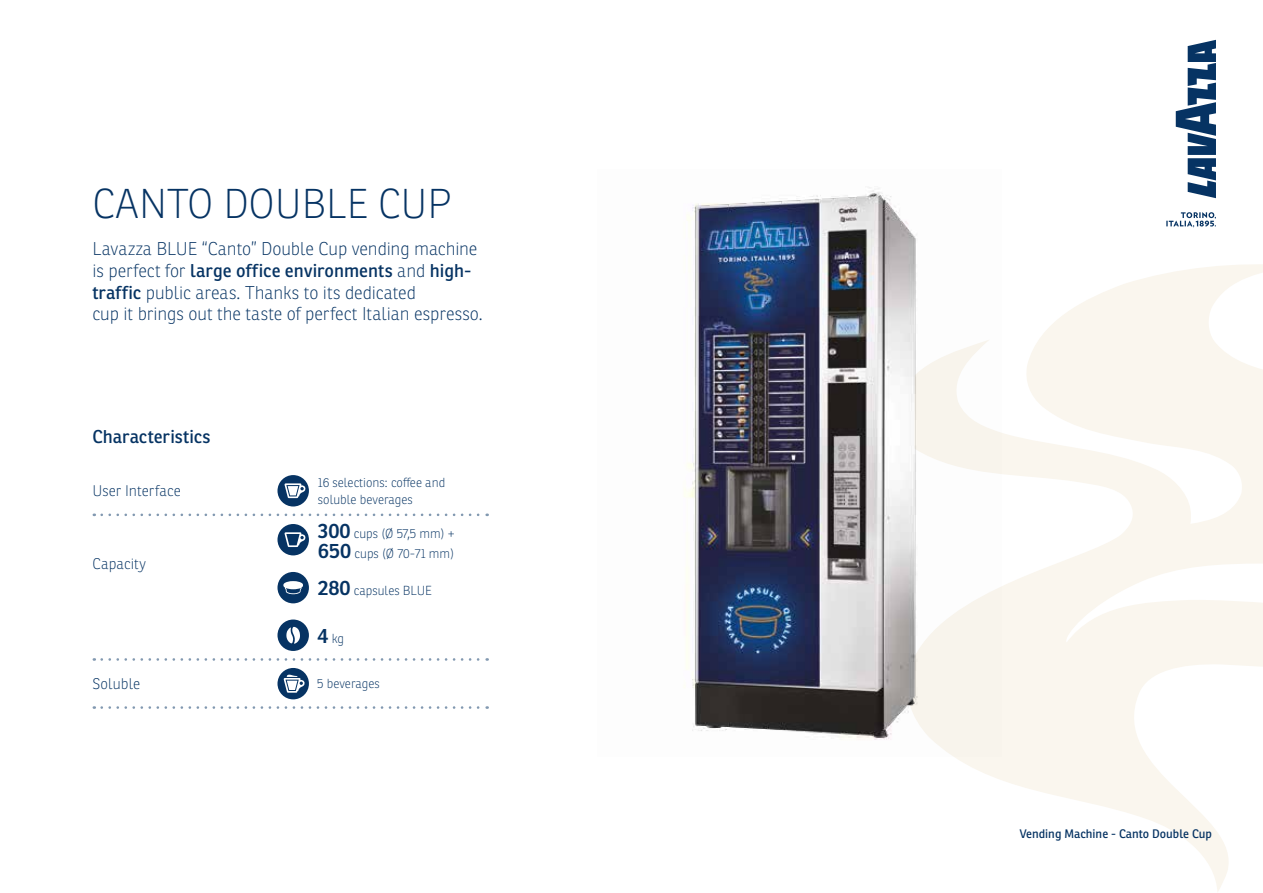
<style>
.page{position:relative;width:1263px;height:893px;background:#fff}
.page>*{position:absolute;margin:0;border:0;box-sizing:border-box;transform-origin:0 0}
.t1{font:100 40.5px "Ronnia";color:#063363}
.t2{font:100 18px/21.6px "Ronnia";letter-spacing:-.005em;color:#063363}
.t3{font:18px "Ronnia";color:#063363}
.t4{font:100 15px "Ronnia";letter-spacing:.005em;color:#063363}
.t5{font:100 12.75px/16.5px "Ronnia";color:#063363}
.t6{font:12px "Ronnia";color:#063363}
.s1{font-weight:400}
.s2{font-weight:600;font-size:20.4px}
</style>
<div class="page">
<svg style="left:953px;top:264px;width:310px;height:628px;fill:#faf6ee"></svg>
<svg style="left:1166px;top:40px;width:50px;height:187px"></svg>
<svg style="left:102px;top:513px;width:386px;height:3px"></svg>
<svg style="left:102px;top:658px;width:386px;height:3px"></svg>
<svg style="left:102px;top:706px;width:386px;height:3px"></svg>
<div style="left:277px;top:475px;width:32px;height:31px;background:#063363;border-radius:50%"></div>
<svg style="left:285px;top:483px;width:21px;height:15px"></svg>
<div style="left:277px;top:524px;width:32px;height:31px;background:#063363;border-radius:50%"></div>
<svg style="left:285px;top:532px;width:21px;height:15px"></svg>
<div style="left:277px;top:668px;width:32px;height:31px;background:#063363;border-radius:50%"></div>
<svg style="left:284px;top:675px;width:21px;height:18px"></svg>
<div style="left:277px;top:572px;width:32px;height:31px;background:#063363;border-radius:50%"></div>
<svg style="left:283px;top:581px;width:20px;height:13px"></svg>
<div style="left:277px;top:619px;width:32px;height:32px;background:#063363;border-radius:50%"></div>
<svg style="left:286px;top:627px;width:14px;height:17px"></svg>
<img style="left:684px;top:187px;width:317px;height:569px">
<h1 class="t1" style="left:92px;top:180px;width:361px">CANTO DOUBLE CUP</h1>
<p class="t2" style="left:92px;top:238px;width:392px">Lavazza BLUE “Canto” Double Cup vending machine is perfect for <span class="s1">large office environments</span> and <span class="s1">high&shy;traffic</span> public areas. Thanks to its dedicated<br>cup it brings out the taste of perfect Italian espresso.</p>
<p class="t3" style="left:92px;top:425px;width:120px">Characteristics</p>
<p class="t4" style="left:92px;top:482px;width:90px">User Interface</p>
<p class="t4" style="left:92px;top:555px;width:55px">Capacity</p>
<p class="t4" style="left:92px;top:675px;width:50px">Soluble</p>
<p class="t5" style="left:318px;top:475px;width:129px">16 selections: coffee and soluble beverages</p>
<p class="t5" style="left:318px;top:524px;width:138px;line-height:19.5px"><span class="s2">300</span> cups (Ø 57,5 mm) +<br><span class="s2">650</span> cups (Ø 70-71 mm)</p>
<p class="t5" style="left:318px;top:582px;width:115px"><span class="s2">280</span> capsules BLUE</p>
<p class="t5" style="left:317px;top:630px;width:28px"><span class="s2">4</span> kg</p>
<p class="t5" style="left:317px;top:676px;width:64px">5 beverages</p>
<p class="t6" style="left:1019px;top:826px;width:194px">Vending Machine - Canto Double Cup</p>
</div>
